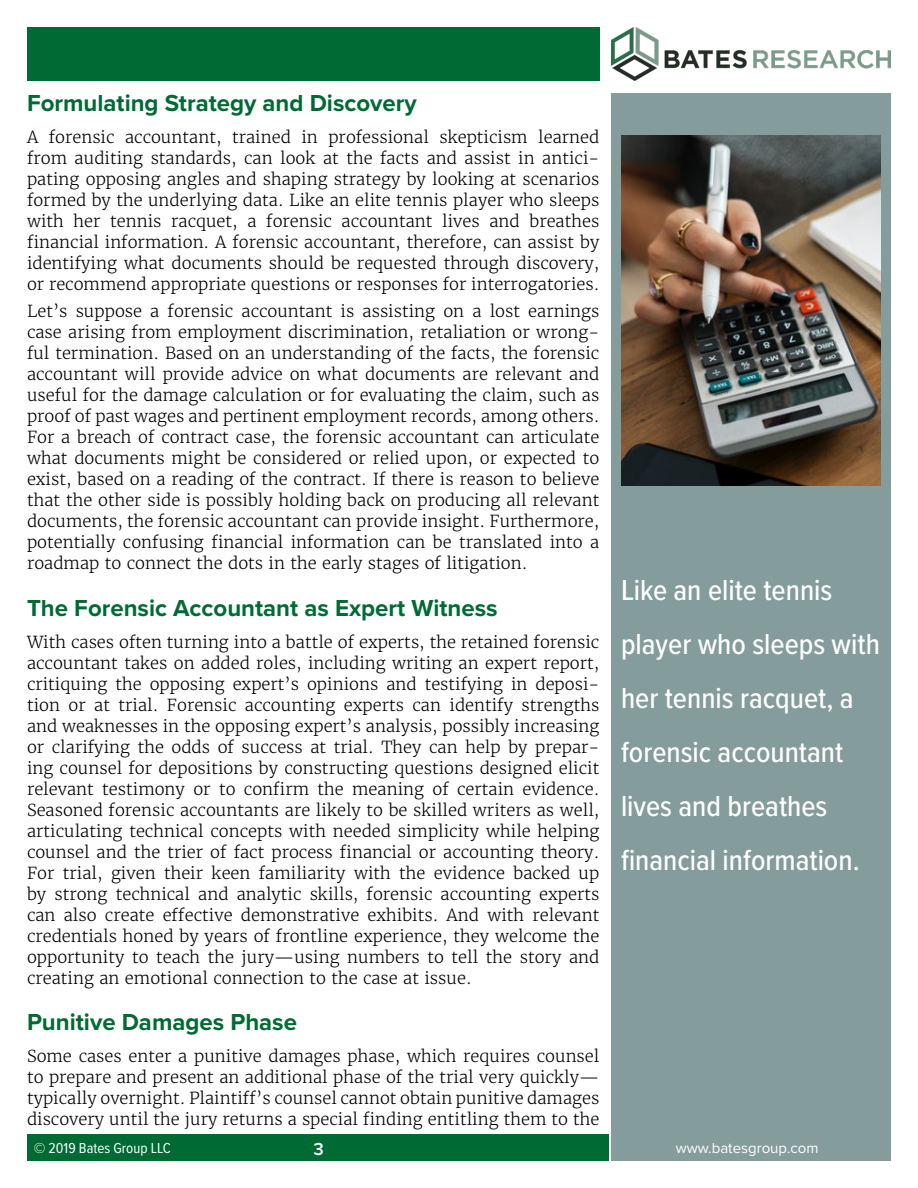
<style>
.page{position:relative;width:918px;height:1188px;background:#fff}
.page>*{position:absolute;margin:0;border:0;box-sizing:border-box;transform-origin:0 0}
.Paragraph_Style_3{font:500 30px/54px "Proxima Nova Cond";color:#fff}
.t1{font:700 24px "Proxima Nova";color:#006a35}
.t2{font:600 18px "Proxima Nova";color:#fff}
.Default{font:300 16.5px/21px "Merriweather";color:#000;text-align:justify}
.t3{font:15px "Proxima Nova Cond";color:#fff}
.t4{font:15px "Proxima Nova";color:#fff}
</style>
<div class="page">
<img style="left:612px;top:27px;width:279px;height:54px">
<div style="left:27px;top:27px;width:572px;height:54px;background:#006a35"></div>
<div style="left:611px;top:93px;width:280px;height:1068px;background:#849c9b"></div>
<div style="left:27px;top:1134px;width:581px;height:27px;background:#006a35"></div>
<img style="left:621px;top:135px;width:259px;height:351px">
<p class="t1" style="left:27px;top:88px;width:391px">Formulating Strategy and Discovery</p>
<p class="Default" style="left:27px;top:126px;width:574px">A forensic accountant, trained in professional skepticism learned from auditing standards, can look at the facts and assist in antici&shy;pating opposing angles and shaping strategy by looking at scenarios formed by the underlying data. Like an elite tennis player who sleeps with her tennis racquet, a forensic accountant lives and breathes financial information. A forensic accountant, therefore, can assist by identifying what documents should be requested through discovery, or recommend appropriate questions or responses for interrogatories.</p>
<p class="Default" style="left:27px;top:301px;width:574px">Let’s suppose a forensic accountant is assisting on a lost earnings case arising from employment discrimination, retaliation or wrong&shy;ful termination. Based on an understanding of the facts, the forensic accountant will provide advice on what documents are relevant and useful for the damage calculation or for evaluating the claim, such as proof of past wages and pertinent employment records, among others.<br>For a breach of contract case, the forensic accountant can articulate what documents might be considered or relied upon, or expected to exist, based on a reading of the contract. If there is reason to believe that the other side is possibly holding back on producing all relevant documents, the forensic accountant can provide insight. Furthermore, potentially confusing financial information can be translated into a roadmap to connect the dots in the early stages of litigation.</p>
<p class="t1" style="left:27px;top:594px;width:472px">The Forensic Accountant as Expert Witness</p>
<p class="Default" style="left:27px;top:631px;width:574px">With cases often turning into a battle of experts, the retained forensic accountant takes on added roles, including writing an expert report, critiquing the opposing expert’s opinions and testifying in deposi&shy;tion or at trial. Forensic accounting experts can identify strengths and weaknesses in the opposing expert’s analysis, possibly increasing or clarifying the odds of success at trial. They can help by prepar&shy;ing counsel for depositions by constructing questions designed elicit relevant testimony or to confirm the meaning of certain evidence.<br>Seasoned forensic accountants are likely to be skilled writers as well, articulating technical concepts with needed simplicity while helping counsel and the trier of fact process financial or accounting theory.<br>For trial, given their keen familiarity with the evidence backed up by strong technical and analytic skills, forensic accounting experts can also create effective demonstrative exhibits. And with relevant credentials honed by years of frontline experience, they welcome the opportunity to teach the jury—using numbers to tell the story and creating an emotional connection to the case at issue.</p>
<p class="t1" style="left:27px;top:1008px;width:272px">Punitive Damages Phase</p>
<p class="Default" style="left:27px;top:1046px;width:574px">Some cases enter a punitive damages phase, which requires counsel to prepare and present an additional phase of the trial very quickly— typically overnight. Plaintiff’s counsel cannot obtain punitive damages discovery until the jury returns a special finding entitling them to the</p>
<p class="Paragraph_Style_3" style="left:621px;top:562px;width:260px">Like an elite tennis player who sleeps with her tennis racquet, a forensic accountant lives and breathes financial information.</p>
<p class="t3" style="left:34px;top:1137px;width:139px">© 2019 Bates Group LLC</p>
<p class="t2" style="left:313px;top:1138px;width:12px">3</p>
<p class="t4" style="left:676px;top:1139px;width:144px">www.batesgroup.com</p>
</div>
